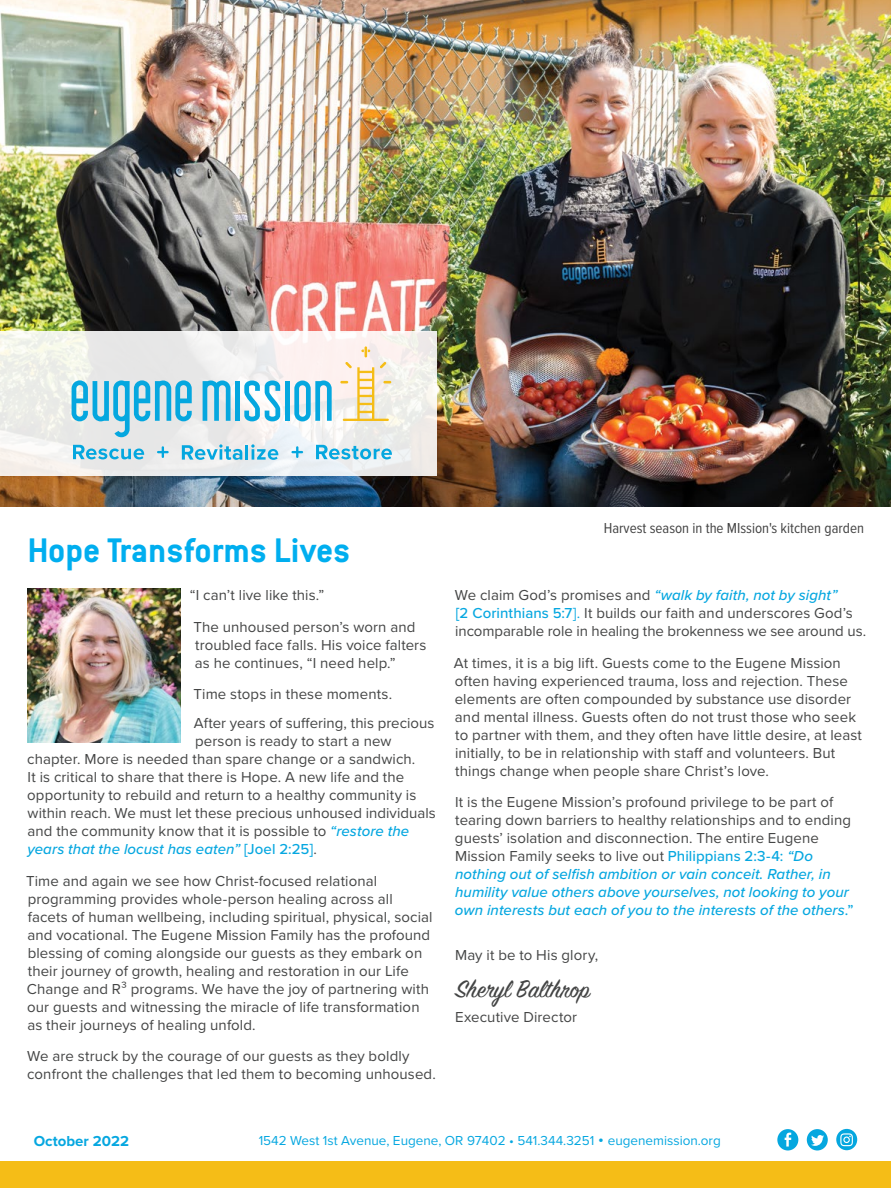
<style>
.page{position:relative;width:891px;height:1188px;background:#fff}
.page>*{position:absolute;margin:0;border:0;box-sizing:border-box;transform-origin:0 0}
.t1{font:700 37.5px "Conduit ITC";color:#00aeef}
.t2{font:27px "Sign Painter House Script";letter-spacing:-.005em;color:#444545}
.t3{font:15px/18px "Proxima Nova";letter-spacing:.005em;color:#444545}
.t4{font:15px "Proxima Nova Cond";color:#444}
.t5{font:700 15px "Proxima Nova";color:#06a7e0}
.t6{font:13.5px "Proxima Nova";color:#06a7e0}
.s1{font-weight:500;font-style:italic;color:#06a7e0}
.s2{font-weight:500;color:#06a7e0}
.s3{color:#06a7e0}
.s4{font-family:"Gotham"}
</style>
<div class="page">
<div style="left:0;top:1161px;width:891px;height:27px;background:#f5bd17"></div>
<img style="left:0;top:0;width:891px;height:445px">
<img style="left:0;top:445px;width:891px;height:62px">
<svg style="left:0;top:331px;width:436px;height:145px;fill:#eeeeec"></svg>
<svg style="left:72px;top:380px;width:120px;height:57px;background:#93cfe4"></svg>
<svg style="left:203px;top:381px;width:28px;height:40px"></svg>
<div style="left:235px;top:381px;width:5px;height:40px;background:#05a7df"></div>
<svg style="left:244px;top:381px;width:36px;height:40px"></svg>
<div style="left:285px;top:381px;width:5px;height:40px;background:#05a7df"></div>
<svg style="left:294px;top:381px;width:38px;height:40px"></svg>
<svg style="left:340px;top:346px;width:51px;height:75px"></svg>
<svg style="left:73px;top:445px;width:71px;height:14px"></svg>
<svg style="left:182px;top:444px;width:96px;height:16px;background:#91d1e7"></svg>
<svg style="left:316px;top:445px;width:76px;height:14px"></svg>
<svg style="left:291px;top:446px;width:12px;height:12px"></svg>
<svg style="left:157px;top:446px;width:12px;height:12px"></svg>
<img style="left:27px;top:588px;width:154px;height:154px">
<div style="left:777px;top:1129px;width:21px;height:22px;background:#05a7df;border-radius:50%"></div>
<svg style="left:785px;top:1133px;width:6px;height:14px"></svg>
<div style="left:807px;top:1129px;width:21px;height:22px;background:#05a7df;border-radius:50%"></div>
<svg style="left:811px;top:1135px;width:13px;height:11px"></svg>
<div style="left:836px;top:1129px;width:21px;height:21px;background:#05a7df;border-radius:50%"></div>
<svg style="left:840px;top:1133px;width:13px;height:13px"></svg>
<h1 class="t1" style="left:27px;top:528px;width:324px">Hope Transforms Lives</h1>
<p class="t3" style="left:190px;top:579px;width:227px;line-height:31.5px">“I can’t live like this.”<br>The unhoused person’s worn and</p>
<p class="t3" style="left:195px;top:635px;width:233px">troubled face falls. His voice falters as he continues, “I need help.”</p>
<p class="t3" style="left:194px;top:679px;width:242px;line-height:28.8px">Time stops in these moments.<br>After years of suffering, this precious</p>
<p class="t3" style="left:27px;top:731px;width:410px;text-indent:168px">person is ready to start a new chapter. More is needed than spare change or a sandwich.<br>It is critical to share that there is Hope. A new life and the opportunity to rebuild and return to a healthy community is within reach. We must let these precious unhoused individuals and the community know that it is possible to <span class="s1">“restore the years that the locust has eaten”</span> <span class="s2">[Joel 2:25]</span>.</p>
<p class="t3" style="left:26px;top:871px;width:408px">Time and again we see how Christ-focused relational programming provides whole-person healing across all facets of human wellbeing, including spiritual, physical, social and vocational. The Eugene Mission Family has the profound blessing of coming alongside our guests as they embark on their journey of growth, healing and restoration in our Life Change and R³ programs. We have the joy of partnering with our guests and witnessing the miracle of life transformation as their journeys of healing unfold.</p>
<p class="t3" style="left:27px;top:1046px;width:410px">We are struck by the courage of our guests as they boldly confront the challenges that led them to becoming unhoused.</p>
<p class="t4" style="left:604px;top:517px;width:262px">Harvest season in the MIssion's kitchen garden</p>
<p class="t3" style="left:455px;top:586px;width:413px">We claim God’s promises and <span class="s1">“walk by faith, not by sight”<br></span><span class="s2">[2 Corinthians 5:7</span><span class="s3">].</span> It builds our faith and underscores God’s incomparable role in healing the brokenness we see around us.</p>
<p class="t3" style="left:454px;top:653px;width:410px">At times, it is a big lift. Guests come to the Eugene Mission often having experienced trauma, loss and rejection. These elements are often compounded by substance use disorder and mental illness. Guests often do not trust those who seek to partner with them, and they often have little desire, at least initially, to be in relationship with staff and volunteers. But things change when people share Christ’s love.</p>
<p class="t3" style="left:455px;top:793px;width:400px">It is the Eugene Mission’s profound privilege to be part of tearing down barriers to healthy relationships and to ending guests’ isolation and disconnection. The entire Eugene Mission Family seeks to live out <span class="s2">Philippians 2:3-4:</span> <span class="s1">“Do nothing out of selfish ambition or vain conceit. Rather, in humility value others above yourselves, not looking to your own interests but each of you to the interests of the others</span><span class="s2">.”</span></p>
<p class="t3" style="left:455px;top:946px;width:145px">May it be to His glory,</p>
<h2 class="t2" style="left:455px;top:972px;width:137px">Sheryl Balthrop</h2>
<p class="t3" style="left:455px;top:1007px;width:123px">Executive Director</p>
<p class="t5" style="left:34px;top:1130px;width:97px">October 2022</p>
<p class="t6" style="left:259px;top:1130px;width:464px">1542 West 1st Avenue, Eugene, OR 97402 • 541.344.3251 <span class="s4">•</span> eugenemission.org</p>
</div>
